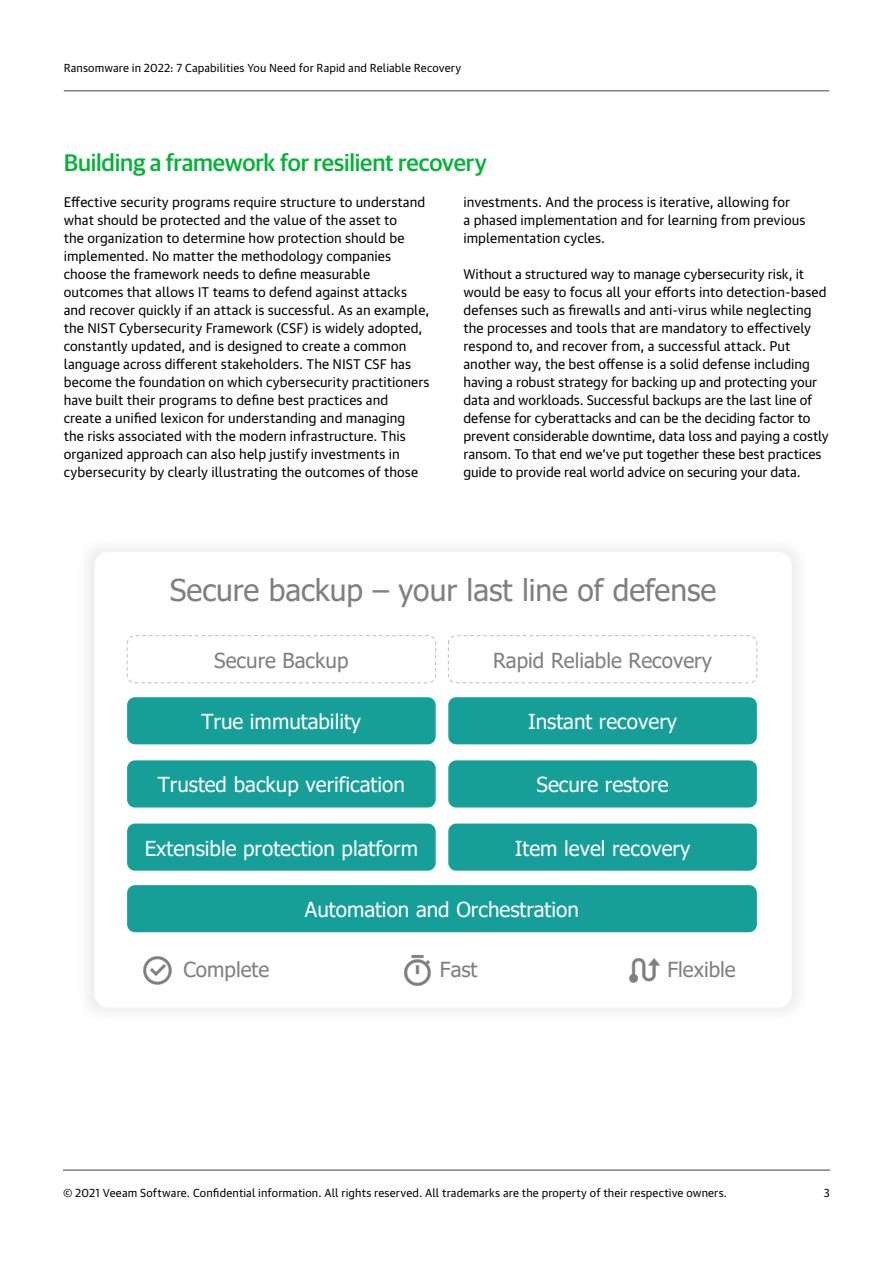
<style>
.page{position:relative;width:893px;height:1263px;background:#fff}
.page>*{position:absolute;margin:0;border:0;box-sizing:border-box;transform-origin:0 0}
.t1{font:30px "Tahoma";color:#7f7f7f}
.Subtitle_16{font:500 24px "Guardian Sans Cy";letter-spacing:-.01em;color:#00b336}
.t2{font:20.7px "Tahoma";color:#fff}
.t3{font:20.7px "Tahoma";color:#7f7f7f}
.body_text_9__max_5_c{font:13.5px/18px "Guardian Text Sans Cy";letter-spacing:.005em;color:#000}
.t4{font:11.25px "Guardian Text Sans Cy";letter-spacing:.01em;color:#000}
</style>
<div class="page">
<hr style="left:63px;top:1169px;width:767px;height:2px;background:#808285">
<hr style="left:64px;top:90px;width:765px;height:2px;background:#808285">
<div style="left:127px;top:635px;width:309px;height:48px;border:1px dashed #7f7f7f;border-radius:8px"></div>
<div style="left:127px;top:697px;width:309px;height:47px;background:#159f98;border-radius:8px"></div>
<div style="left:127px;top:760px;width:309px;height:47px;background:#159f98;border-radius:8px"></div>
<div style="left:127px;top:823px;width:309px;height:48px;background:#159f98;border-radius:8px"></div>
<div style="left:448px;top:635px;width:309px;height:48px;border:1px dashed #7f7f7f;border-radius:8px"></div>
<div style="left:448px;top:697px;width:309px;height:47px;background:#159f98;border-radius:8px"></div>
<div style="left:448px;top:760px;width:309px;height:47px;background:#159f98;border-radius:8px"></div>
<div style="left:448px;top:823px;width:309px;height:48px;background:#159f98;border-radius:8px"></div>
<div style="left:127px;top:885px;width:630px;height:47px;background:#159f98;border-radius:8px"></div>
<img style="left:404px;top:956px;width:26px;height:29px">
<img style="left:143px;top:956px;width:29px;height:29px">
<img style="left:630px;top:958px;width:30px;height:25px">
<p class="t4" style="left:64px;top:58px;width:399px">Ransomware in 2022: 7 Capabilities You Need for Rapid and Reliable Recovery</p>
<p class="Subtitle_16" style="left:64px;top:145px;width:424px">Building a framework for resilient recovery</p>
<p class="body_text_9__max_5_c" style="left:64px;top:192px;width:367px">Effective security programs require structure to understand what should be protected and the value of the asset to<br>the organization to determine how protection should be implemented. No matter the methodology companies choose the framework needs to define measurable outcomes that allows IT teams to defend against attacks and recover quickly if an attack is successful. As an example, the NIST Cybersecurity Framework (CSF) is widely adopted, constantly updated, and is designed to create a common language across different stakeholders. The NIST CSF has become the foundation on which cybersecurity practitioners have built their programs to define best practices and create a unified lexicon for understanding and managing<br>the risks associated with the modern infrastructure. This organized approach can also help justify investments in cybersecurity by clearly illustrating the outcomes of those</p>
<p class="body_text_9__max_5_c" style="left:463px;top:192px;width:343px">investments. And the process is iterative, allowing for<br>a phased implementation and for learning from previous implementation cycles.</p>
<p class="body_text_9__max_5_c" style="left:463px;top:264px;width:367px">Without a structured way to manage cybersecurity risk, it would be easy to focus all your efforts into detection-based defenses such as firewalls and anti-virus while neglecting the processes and tools that are mandatory to effectively respond to, and recover from, a successful attack. Put another way, the best offense is a solid defense including having a robust strategy for backing up and protecting your data and workloads. Successful backups are the last line of defense for cyberattacks and can be the deciding factor to prevent considerable downtime, data loss and paying a costly ransom. To that end we’ve put together these best practices guide to provide real world advice on securing your data.</p>
<h1 class="t1" style="left:170px;top:570px;width:548px">Secure backup – your last line of defense</h1>
<h3 class="t3" style="left:214px;top:646px;width:136px">Secure Backup</h3>
<h3 class="t3" style="left:493px;top:646px;width:221px">Rapid Reliable Recovery</h3>
<h3 class="t2" style="left:202px;top:707px;width:161px">True immutability</h3>
<h3 class="t2" style="left:528px;top:707px;width:151px">Instant recovery</h3>
<h3 class="t2" style="left:158px;top:771px;width:249px">Trusted backup verification</h3>
<h3 class="t2" style="left:536px;top:771px;width:134px">Secure restore</h3>
<h3 class="t2" style="left:145px;top:834px;width:275px">Extensible protection platform</h3>
<h3 class="t2" style="left:515px;top:834px;width:177px">Item level recovery</h3>
<h3 class="t2" style="left:305px;top:895px;width:275px">Automation and Orchestration</h3>
<h3 class="t3" style="left:183px;top:956px;width:87px">Complete</h3>
<h3 class="t3" style="left:440px;top:956px;width:39px">Fast</h3>
<h3 class="t3" style="left:667px;top:956px;width:70px">Flexible</h3>
<p class="t4" style="left:63px;top:1184px;width:666px">© 2021 Veeam Software. Confidential information. All rights reserved. All trademarks are the property of their respective owners.</p>
<p class="t4" style="left:824px;top:1184px;width:8px">3</p>
</div>
